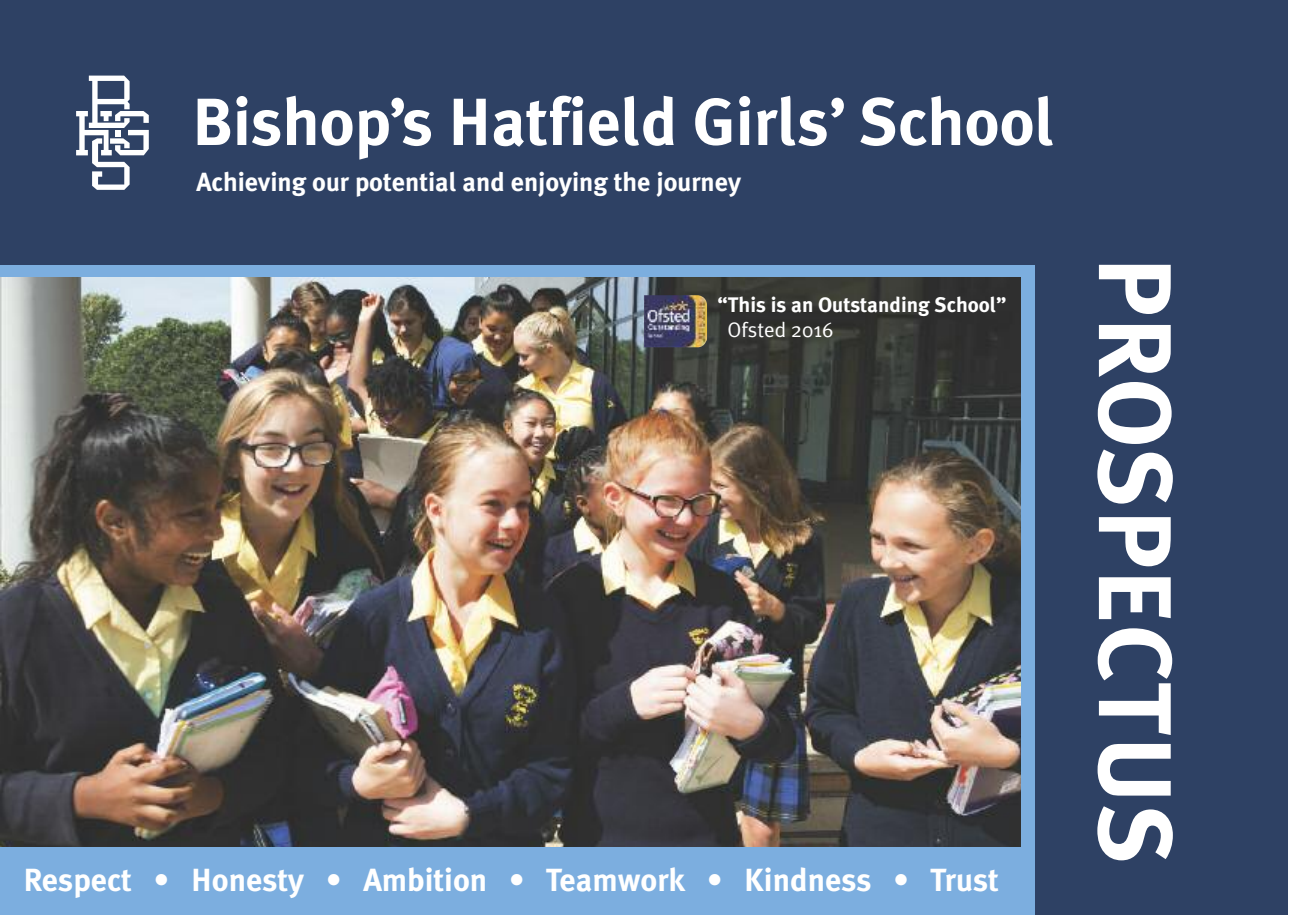
<style>
.page{position:relative;width:1289px;height:917px;background:#fff}
.page>*{position:absolute;margin:0;border:0;box-sizing:border-box;transform-origin:0 0}
.t1{font:700 103.2px "Meta Plus";letter-spacing:.005em;color:#fff}
.t2{font:700 66.6px "Meta Plus";color:#fff}
.t3{font:700 31.95px "Meta Plus";color:#fff}
.t4{font:700 26.25px "Meta Plus";color:#fff}
.t5{font:700 21px "Meta Plus";color:#fff}
.t6{font:21px "Meta Plus Normal";color:#fff}
</style>
<div class="page">
<div style="left:1px;top:0;width:1287px;height:914px;background:#2e4164"></div>
<img style="left:1px;top:276px;width:1020px;height:570px">
<div style="left:1px;top:265px;width:1033px;height:11px;background:#7caedf"></div>
<svg style="left:76px;top:76px;width:73px;height:114px"></svg>
<div style="left:1021px;top:268px;width:13px;height:646px;background:#7caedf"></div>
<img style="left:644px;top:295px;width:63px;height:52px">
<div style="left:1px;top:846px;width:1033px;height:68px;background:#7caedf"></div>
<h2 class="t2" style="left:192px;top:83px;width:864px">Bishop’s Hatfield Girls’ School</h2>
<p class="t4" style="left:196px;top:167px;width:546px">Achieving our potential and enjoying the journey</p>
<p class="t5" style="left:717px;top:292px;width:290px">“This is an Outstanding School”</p>
<p class="t6" style="left:727px;top:317px;width:107px">Ofsted 2016</p>
<p class="t3" style="left:23px;top:861px;width:976px">Respect • Honesty • Ambition • Teamwork • Kindness • Trust</p>
<h1 class="t1" style="left:1194px;top:256px;width:610px;rotate:90deg">PROSPECTUS</h1>
</div>
